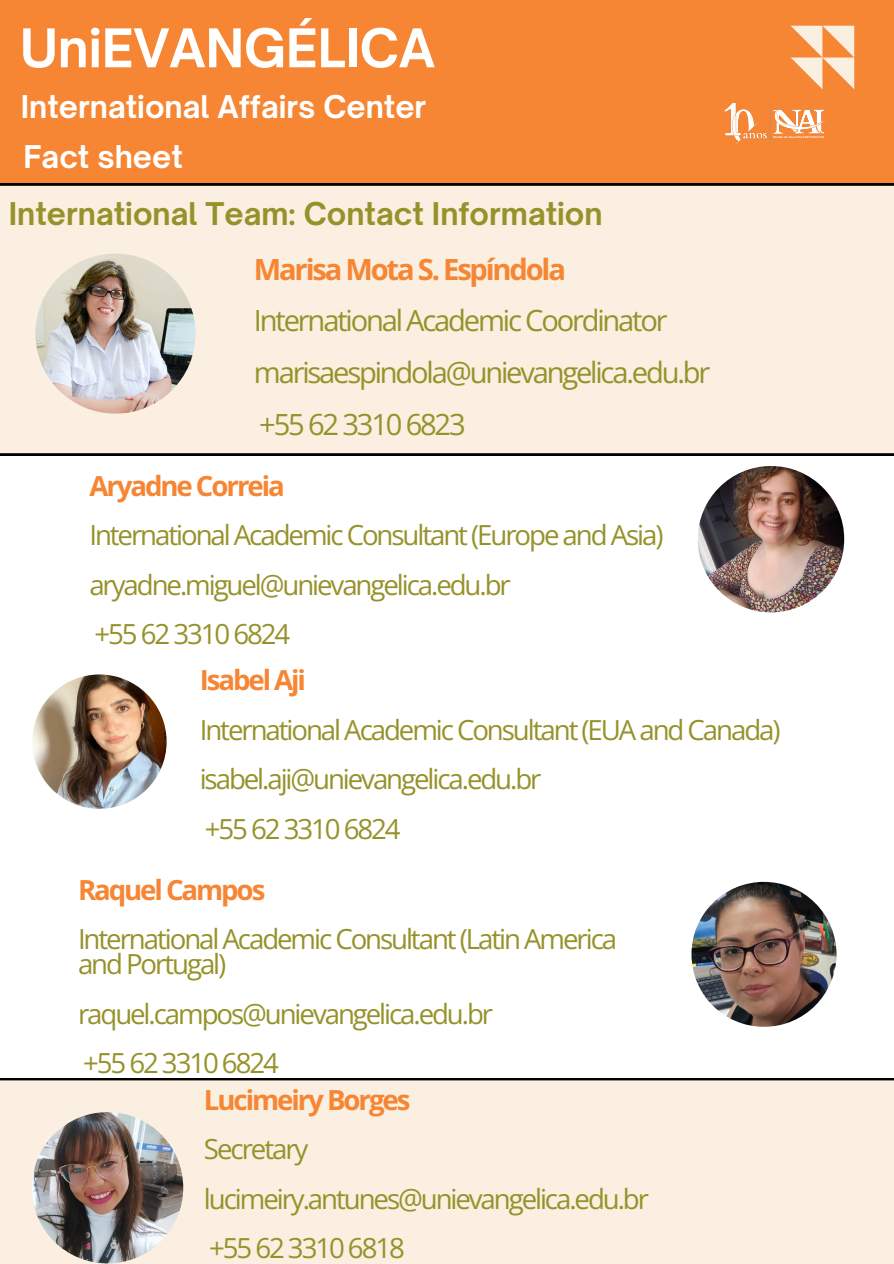
<style>
.page{position:relative;width:894px;height:1264px;background:#fff}
.page>*{position:absolute;margin:0;border:0;box-sizing:border-box;transform-origin:0 0}
.t1{font:700 51px "Open Sauce One";color:#fff}
.t2{font:700 30px "Open Sauce One";color:#96922b}
.t3{font:700 30px "Open Sauce One";color:#fff}
.t4{font:29.1px "Open Sans";letter-spacing:-.075em;color:#96922b}
.t5{font:700 29.1px "Open Sans";letter-spacing:-.075em;color:#f68633}
.t6{font:27.6px/24.8px "Open Sans";letter-spacing:-.075em;color:#96922b}
.t7{font:700 27.6px "Open Sans";letter-spacing:-.075em;color:#f68633}
</style>
<div class="page">
<div style="left:0;top:0;width:893px;height:183px;background:#f68633"></div>
<svg style="left:790px;top:26px;width:64px;height:63px;background:#f7b988"></svg>
<img style="left:710px;top:99px;width:129px;height:50px">
<div style="left:0;top:183px;width:893px;height:272px;background:#faefe0"></div>
<div style="left:0;top:1078px;width:893px;height:185px;background:#faefe0"></div>
<img style="left:35px;top:254px;width:160px;height:159px;border-radius:50%">
<img style="left:697px;top:466px;width:147px;height:146px;border-radius:50%">
<img style="left:32px;top:674px;width:134px;height:134px;border-radius:50%">
<img style="left:691px;top:881px;width:145px;height:145px;border-radius:50%">
<img style="left:32px;top:1112px;width:151px;height:151px;border-radius:50%">
<h1 class="t1" style="left:20px;top:16px;width:416px">UniEVANGÉLICA</h1>
<h2 class="t3" style="left:21px;top:88px;width:407px">International Affairs Center</h2>
<h2 class="t3" style="left:23px;top:138px;width:161px">Fact sheet</h2>
<p class="t2" style="left:9px;top:195px;width:595px">International Team: Contact Information</p>
<h2 class="t5" style="left:254px;top:248px;width:313px">Marisa Mota S. Espíndola</h2>
<h2 class="t4" style="left:254px;top:300px;width:415px">International Academic Coordinator</h2>
<p class="t4" style="left:254px;top:352px;width:458px">marisaespindola@unievangelica.edu.br</p>
<p class="t4" style="left:259px;top:404px;width:208px">+55 62 3310 6823</p>
<p class="t7" style="left:89px;top:466px;width:197px">Aryadne Correia</p>
<h2 class="t6" style="left:89px;top:522px;width:575px">International Academic Consultant (Europe and Asia)</h2>
<p class="t6" style="left:89px;top:571px;width:423px">aryadne.miguel@unievangelica.edu.br</p>
<p class="t6" style="left:94px;top:621px;width:197px">+55 62 3310 6824</p>
<p class="t7" style="left:200px;top:660px;width:108px">Isabel Aji</p>
<p class="t6" style="left:200px;top:716px;width:582px">International Academic Consultant (EUA and Canada)</p>
<h2 class="t6" style="left:200px;top:766px;width:343px">isabel.aji@unievangelica.edu.br</h2>
<p class="t6" style="left:205px;top:815px;width:197px">+55 62 3310 6824</p>
<p class="t7" style="left:78px;top:870px;width:189px">Raquel Campos</p>
<p class="t6" style="left:78px;top:926px;width:540px">International Academic Consultant (Latin America and Portugal)</p>
<h2 class="t6" style="left:78px;top:1000px;width:416px">raquel.campos@unievangelica.edu.br</h2>
<p class="t6" style="left:83px;top:1049px;width:197px">+55 62 3310 6824</p>
<p class="t7" style="left:204px;top:1079px;width:208px">Lucimeiry Borges</p>
<h2 class="t6" style="left:204px;top:1135px;width:106px">Secretary</h2>
<p class="t6" style="left:204px;top:1185px;width:446px">lucimeiry.antunes@unievangelica.edu.br</p>
<p class="t6" style="left:209px;top:1234px;width:197px">+55 62 3310 6818</p>
</div>
